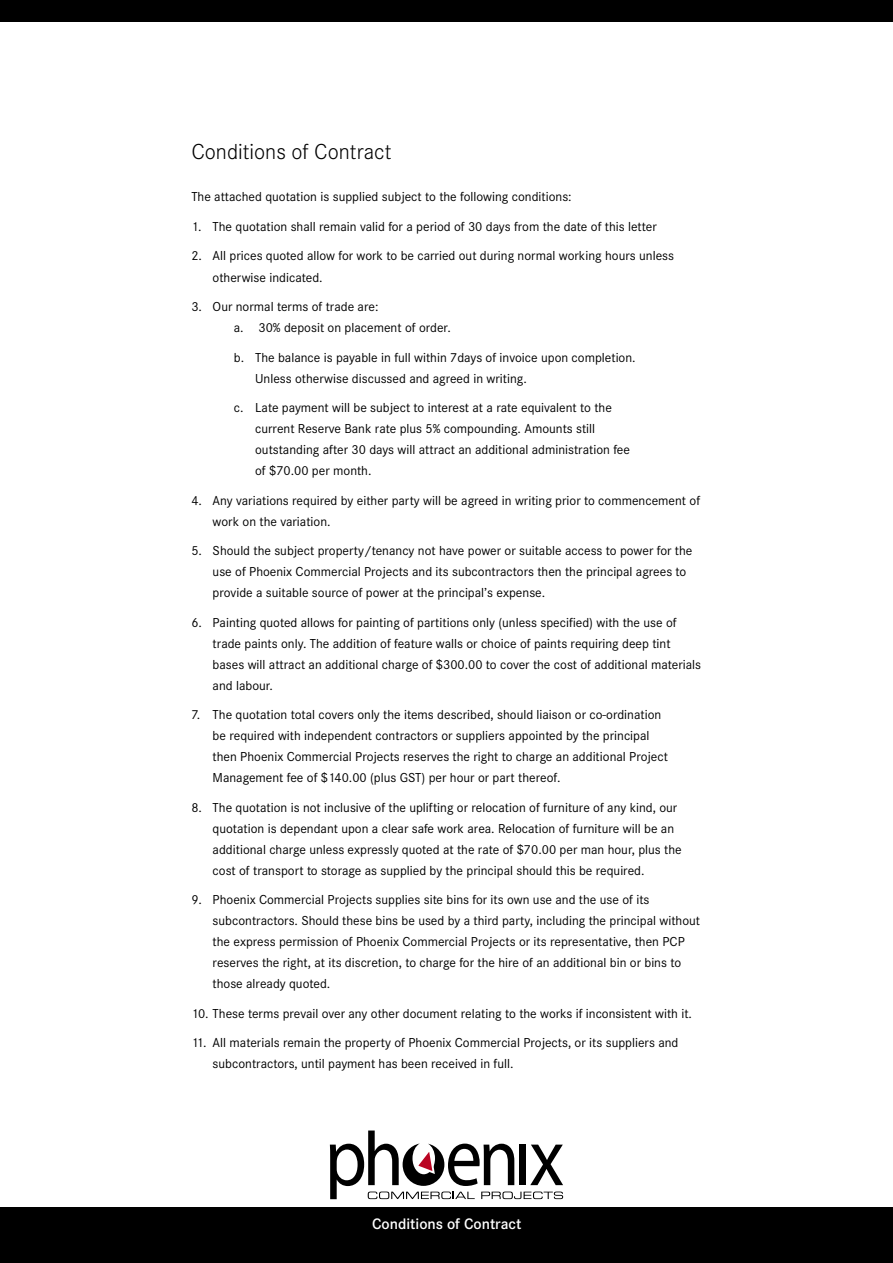
<style>
.page{position:relative;width:893px;height:1263px;background:#fff}
.page>*{position:absolute;margin:0;border:0;box-sizing:border-box;transform-origin:0 0}
.t1{font:300 22.5px "Corporate S";color:#000}
.t2{font:600 15.75px "Corporate S";color:#fff}
.t3{font:13.5px/21px "Corporate S";color:#000}
</style>
<div class="page">
<div style="left:0;top:1208px;width:893px;height:55px;background:#000"></div>
<svg style="left:330px;top:1130px;width:233px;height:69px"></svg>
<div style="left:0;top:0;width:893px;height:21px;background:#000"></div>
<h1 class="t1" style="left:191px;top:140px;width:202px">Conditions of Contract</h1>
<p class="t3" style="left:191px;top:187px;width:382px">The attached quotation is supplied subject to the following conditions:</p>
<p class="t3" style="left:191px;top:216px;width:467px">1. The quotation shall remain valid for a period of 30 days from the date of this letter</p>
<p class="t3" style="left:213px;top:246px;width:463px;text-indent:-21px">2. All prices quoted allow for work to be carried out during normal working hours unless otherwise indicated.</p>
<p class="t3" style="left:234px;top:296px;width:218px;text-indent:-43px">3. Our normal terms of trade are:<br>a. 30% deposit on placement of order.</p>
<p class="t3" style="left:255px;top:347px;width:382px;text-indent:-21px">b. The balance is payable in full within 7days of invoice upon completion.<br>Unless otherwise discussed and agreed in writing.</p>
<p class="t3" style="left:255px;top:397px;width:376px;text-indent:-21px">c. Late payment will be subject to interest at a rate equivalent to the current Reserve Bank rate plus 5% compounding. Amounts still outstanding after 30 days will attract an additional administration fee of $70.00 per month.</p>
<p class="t3" style="left:213px;top:490px;width:489px;text-indent:-21px">4. Any variations required by either party will be agreed in writing prior to commencement of work on the variation.</p>
<p class="t3" style="left:213px;top:540px;width:481px;text-indent:-21px">5. Should the subject property/tenancy not have power or suitable access to power for the use of Phoenix Commercial Projects and its subcontractors then the principal agrees to provide a suitable source of power at the principal’s expense.</p>
<p class="t3" style="left:213px;top:612px;width:490px;text-indent:-21px">6. Painting quoted allows for painting of partitions only (unless specified) with the use of trade paints only. The addition of feature walls or choice of paints requiring deep tint bases will attract an additional charge of $300.00 to cover the cost of additional materials and labour.</p>
<p class="t3" style="left:213px;top:704px;width:457px;text-indent:-21px">7. The quotation total covers only the items described, should liaison or co-ordination be required with independent contractors or suppliers appointed by the principal then Phoenix Commercial Projects reserves the right to charge an additional Project Management fee of $140.00 (plus GST) per hour or part thereof.</p>
<p class="t3" style="left:213px;top:797px;width:471px;text-indent:-21px">8. The quotation is not inclusive of the uplifting or relocation of furniture of any kind, our quotation is dependant upon a clear safe work area. Relocation of furniture will be an additional charge unless expressly quoted at the rate of $70.00 per man hour, plus the cost of transport to storage as supplied by the principal should this be required.</p>
<p class="t3" style="left:213px;top:889px;width:489px;text-indent:-21px">9. Phoenix Commercial Projects supplies site bins for its own use and the use of its subcontractors. Should these bins be used by a third party, including the principal without the express permission of Phoenix Commercial Projects or its representative, then PCP reserves the right, at its discretion, to charge for the hire of an additional bin or bins to those already quoted.</p>
<p class="t3" style="left:191px;top:1003px;width:502px">10. These terms prevail over any other document relating to the works if inconsistent with it.</p>
<p class="t3" style="left:213px;top:1032px;width:467px;text-indent:-21px">11. All materials remain the property of Phoenix Commercial Projects, or its suppliers and subcontractors, until payment has been received in full.</p>
<p class="t2" style="left:372px;top:1215px;width:151px">Conditions of Contract</p>
</div>
